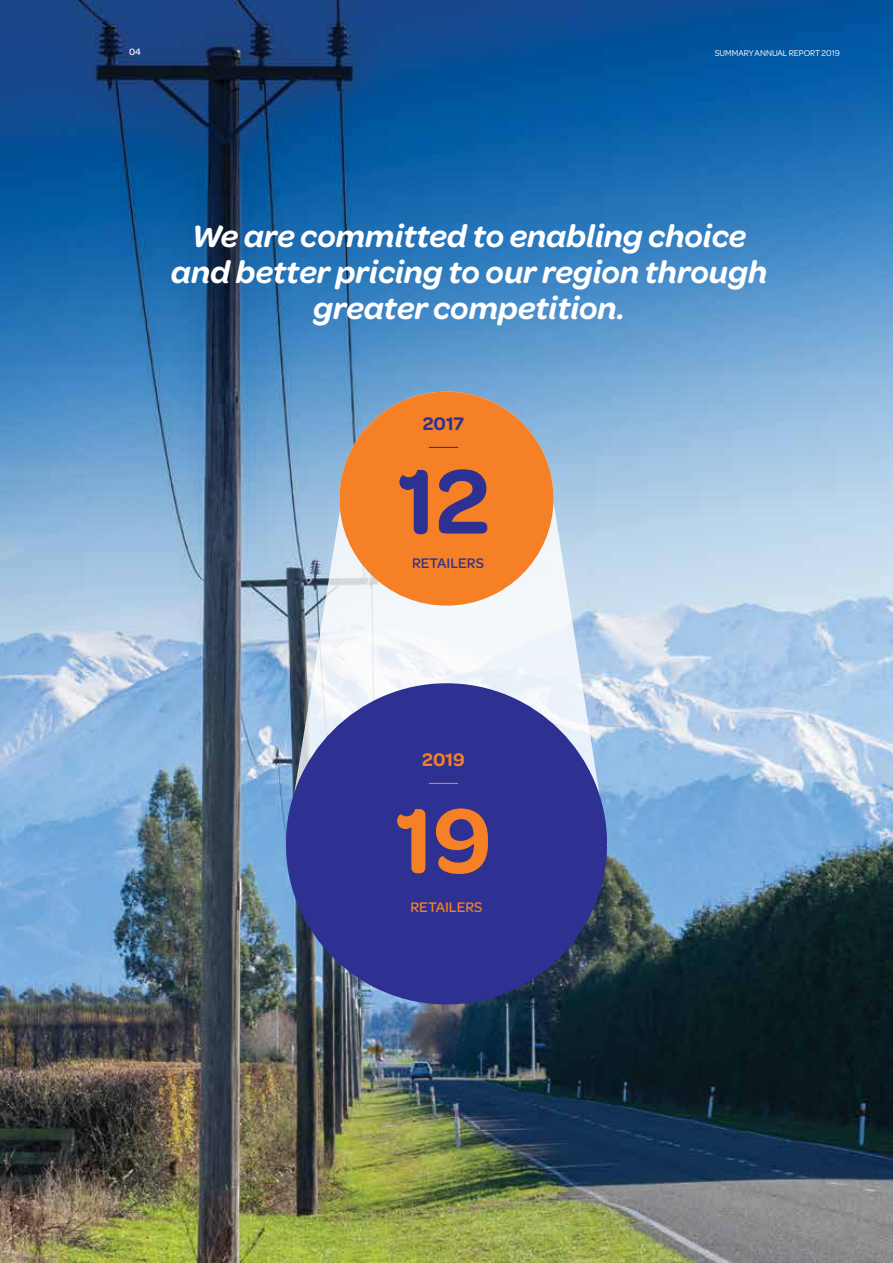
<style>
.page{position:relative;width:893px;height:1263px;background:#fff}
.page>*{position:absolute;margin:0;border:0;box-sizing:border-box;transform-origin:0 0}
.t1{font:600 97.2px "Omnes";color:#f58025}
.t2{font:600 97.2px "Omnes";color:#2e3092}
.t3{font:italic 600 33px/36px "Omnes";color:#fff;text-align:center}
.t4{font:600 19.5px "Omnes";color:#f58025}
.t5{font:600 19.5px "Omnes";color:#2e3092}
.t6{font:500 14.85px "Omnes";color:#f58025}
.t7{font:500 14.85px "Omnes";color:#2e3092}
.t8{font:500 9.75px "Omnes";color:#fff}
.t9{font:9px "Omnes";color:#fff}
</style>
<div class="page">
<img style="left:0;top:0;width:893px;height:1263px">
<svg style="left:286px;top:392px;width:321px;height:439px"></svg>
<div style="left:339px;top:391px;width:214px;height:215px;background:#f58025;border-radius:50%"></div>
<div style="left:286px;top:683px;width:321px;height:321px;background:#2e3092;border-radius:50%"></div>
<svg style="left:429px;top:783px;width:29px;height:1px"></svg>
<svg style="left:429px;top:447px;width:29px;height:1px"></svg>
<p class="t8" style="left:129px;top:45px;width:13px">04</p>
<p class="t9" style="left:715px;top:47px;width:127px">SUMMARY ANNUAL REPORT 2019</p>
<p class="t3" style="left:171px;top:217px;width:598px">We are committed to enabling choice and better pricing to our region through greater competition.</p>
<p class="t5" style="left:423px;top:410px;width:43px">2017</p>
<h1 class="t2" style="left:398px;top:434px;width:93px">12</h1>
<p class="t7" style="left:412px;top:553px;width:73px">RETAILERS</p>
<p class="t4" style="left:422px;top:746px;width:44px">2019</p>
<h1 class="t1" style="left:395px;top:773px;width:98px">19</h1>
<p class="t6" style="left:411px;top:897px;width:73px">RETAILERS</p>
</div>
